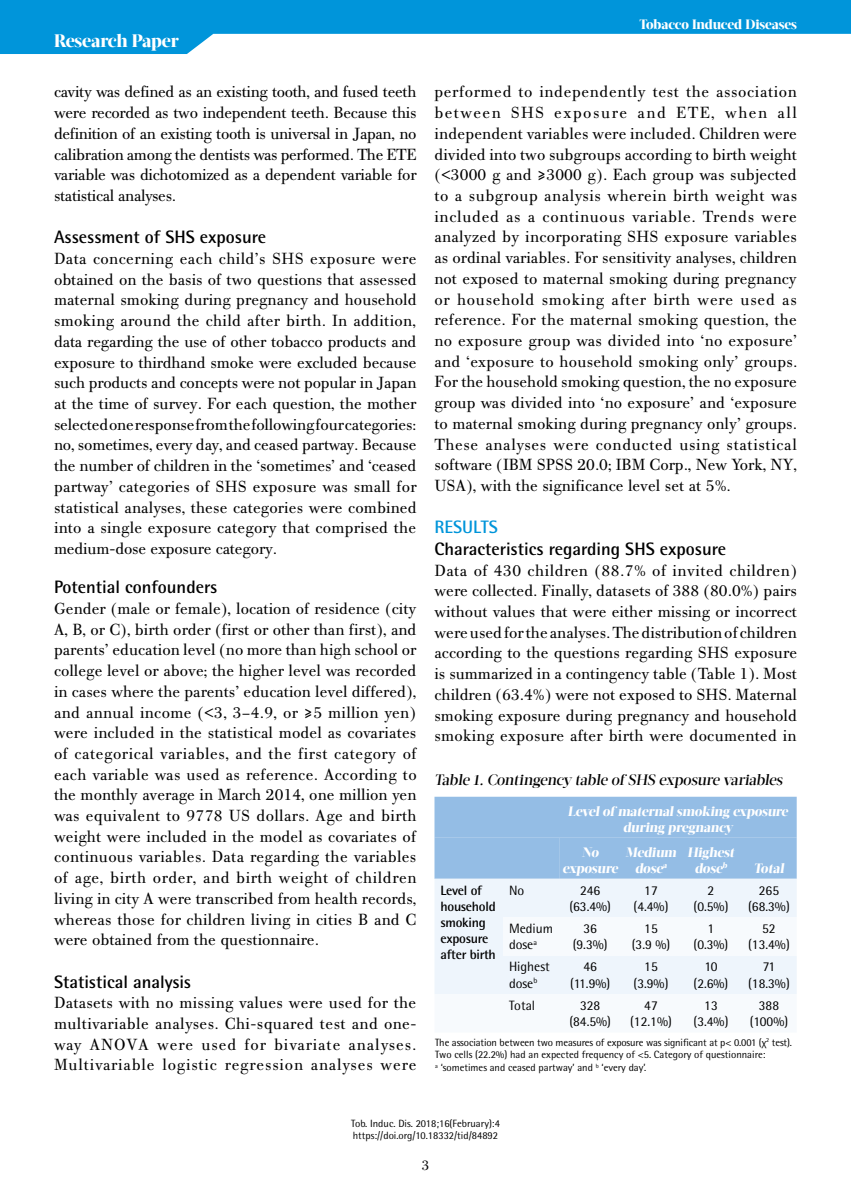
<style>
.page{position:relative;width:851px;height:1191px;background:#fff}
.page>*{position:absolute;margin:0;border:0;box-sizing:border-box;transform-origin:0 0}
.t1{font:700 18px "Rotis Semi Sans Hel";color:#000}
.t2{font:800 18px "Acta Display W04";letter-spacing:-.01em;color:#fff}
.t3{font:700 18px "Rotis Semi Sans Hel";color:#0095da}
.t4{font:17.25px/20.7px "PF Bodoni Text";color:#000;text-align:justify}
.t5{font:500 15px "Acta Display W04";color:#000}
.t6{font:15px "PF Bodoni Text";color:#000}
.t7{font:13.5px/16.2px "Rotis Semi Sans Hel";color:#000;text-align:center}
.t8{font:800 13.5px/16.2px "Acta Display W04";letter-spacing:-.01em;color:#fff;text-align:center}
.t9{font:700 13.5px/16.2px "Rotis Semi Sans Hel";letter-spacing:-.02em;color:#000}
.t10{font:10.5px/12.6px "Rotis Semi Sans Hel";color:#000}
.s1{font-family:"DIN Pro"}
</style>
<div class="page">
<svg style="left:0;top:0;width:850px;height:54px;fill:#0095da"></svg>
<div style="left:434px;top:796px;width:362px;height:82px;background:#94bde5"></div>
<div style="left:434px;top:878px;width:362px;height:39px;background:#eef5fc"></div>
<svg style="left:435px;top:917px;width:361px;height:77px;fill:#eef5fc"></svg>
<p class="t2" style="left:54px;top:30px;width:126px">Research Paper</p>
<p class="t4" style="left:54px;top:82px;width:364px">cavity was defined as an existing tooth, and fused teeth were recorded as two independent teeth. Because this definition of an existing tooth is universal in Japan, no calibration among the dentists was performed. The ETE variable was dichotomized as a dependent variable for statistical analyses.</p>
<p class="t1" style="left:54px;top:226px;width:214px">Assessment of SHS exposure</p>
<p class="t4" style="left:54px;top:248px;width:364px">Data concerning each child’s SHS exposure were obtained on the basis of two questions that assessed maternal smoking during pregnancy and household smoking around the child after birth. In addition, data regarding the use of other tobacco products and exposure to thirdhand smoke were excluded because such products and concepts were not popular in Japan at the time of survey. For each question, the mother selected one response from the following four categories: no, sometimes, every day, and ceased partway. Because the number of children in the ‘sometimes’ and ‘ceased partway’ categories of SHS exposure was small for statistical analyses, these categories were combined into a single exposure category that comprised the medium-dose exposure category.</p>
<p class="t1" style="left:54px;top:576px;width:165px">Potential confounders</p>
<p class="t4" style="left:54px;top:598px;width:364px">Gender (male or female), location of residence (city A, B, or C), birth order (first or other than first), and parents’ education level (no more than high school or college level or above; the higher level was recorded in cases where the parents’ education level differed), and annual income (&lt;3, 3–4.9, or <span class="s1">≥</span>5 million yen) were included in the statistical model as covariates of categorical variables, and the first category of each variable was used as reference. According to the monthly average in March 2014, one million yen was equivalent to 9778 US dollars. Age and birth weight were included in the model as covariates of continuous variables. Data regarding the variables of age, birth order, and birth weight of children living in city A were transcribed from health records, whereas those for children living in cities B and C were obtained from the questionnaire.</p>
<p class="t1" style="left:54px;top:970px;width:138px">Statistical analysis</p>
<p class="t4" style="left:54px;top:992px;width:364px">Datasets with no missing values were used for the multivariable analyses. Chi-squared test and one&shy;way ANOVA were used for bivariate analyses.<br>Multivariable logistic regression analyses were</p>
<p class="t8" style="left:639px;top:17px;width:159px">Tobacco Induced Diseases</p>
<p class="t4" style="left:434px;top:82px;width:364px">performed to independently test the association between SHS exposure and ETE, when all independent variables were included. Children were divided into two subgroups according to birth weight (&lt;3000 g and <span class="s1">≥</span>3000 g). Each group was subjected to a subgroup analysis wherein birth weight was included as a continuous variable. Trends were analyzed by incorporating SHS exposure variables as ordinal variables. For sensitivity analyses, children not exposed to maternal smoking during pregnancy or household smoking after birth were used as reference. For the maternal smoking question, the no exposure group was divided into ‘no exposure’ and ‘exposure to household smoking only’ groups.<br>For the household smoking question, the no exposure group was divided into ‘no exposure’ and ‘exposure to maternal smoking during pregnancy only’ groups.<br>These analyses were conducted using statistical software (IBM SPSS 20.0; IBM Corp., New York, NY, USA), with the significance level set at 5%.</p>
<p class="t3" style="left:434px;top:516px;width:65px">RESULTS</p>
<p class="t1" style="left:434px;top:538px;width:293px">Characteristics regarding SHS exposure</p>
<p class="t4" style="left:434px;top:560px;width:364px">Data of 430 children (88.7% of invited children) were collected. Finally, datasets of 388 (80.0%) pairs without values that were either missing or incorrect were used for the analyses. The distribution of children according to the questions regarding SHS exposure is summarized in a contingency table (Table 1). Most children (63.4%) were not exposed to SHS. Maternal smoking exposure during pregnancy and household smoking exposure after birth were documented in</p>
<p class="t5" style="left:434px;top:771px;width:352px">Table 1. Contingency table of SHS exposure variables</p>
<p class="t8" style="left:567px;top:803px;width:224px">Levelof maternalsmoking exposure during pregnancy</p>
<p class="t8" style="left:562px;top:844px;width:59px">No exposure</p>
<p class="t8" style="left:625px;top:844px;width:55px">Medium dose<sup>a</sup></p>
<p class="t8" style="left:687px;top:844px;width:51px">Highest dose<sup>b</sup></p>
<p class="t8" style="left:753px;top:860px;width:34px">Total</p>
<p class="t9" style="left:440px;top:881px;width:57px">Level of household smoking exposure after birth</p>
<p class="t7" style="left:509px;top:881px;width:17px">No</p>
<p class="t7" style="left:569px;top:881px;width:43px">246 (63.4%)</p>
<p class="t7" style="left:633px;top:881px;width:36px">17 (4.4%)</p>
<p class="t7" style="left:693px;top:881px;width:36px">2 (0.5%)</p>
<p class="t7" style="left:748px;top:881px;width:43px">265 (68.3%)</p>
<p class="t7" style="left:509px;top:920px;width:46px;text-align:left">Medium dose<sup>a</sup></p>
<p class="t7" style="left:572px;top:920px;width:36px">36 (9.3%)</p>
<p class="t7" style="left:631px;top:920px;width:40px">15<br>(3.9 %)</p>
<p class="t7" style="left:693px;top:920px;width:36px">1 (0.3%)</p>
<p class="t7" style="left:748px;top:920px;width:43px">52 (13.4%)</p>
<p class="t7" style="left:509px;top:958px;width:42px;text-align:left">Highest dose<sup>b</sup></p>
<p class="t7" style="left:570px;top:958px;width:42px">46 (11.9%)</p>
<p class="t7" style="left:633px;top:958px;width:36px">15 (3.9%)</p>
<p class="t7" style="left:693px;top:958px;width:36px">10 (2.6%)</p>
<p class="t7" style="left:748px;top:958px;width:43px">71 (18.3%)</p>
<p class="t7" style="left:509px;top:997px;width:28px">Total</p>
<p class="t7" style="left:569px;top:997px;width:43px">328 (84.5%)</p>
<p class="t7" style="left:630px;top:997px;width:43px">47 (12.1%)</p>
<p class="t7" style="left:693px;top:997px;width:36px">13 (3.4%)</p>
<p class="t7" style="left:749px;top:997px;width:40px">388 (100%)</p>
<p class="t10" style="left:435px;top:1036px;width:358px">The association between two measures of exposure was significant at p&lt; 0.001 (χ<sup>2</sup> test).<br>Two cells (22.2%) had an expected frequency of &lt;5. Category of questionnaire:<br><sup>a</sup> ‘sometimes and ceased partway’ and <sup>b</sup> ‘every day’.</p>
<p class="t10" style="left:351px;top:1116px;width:150px">Tob. Induc. Dis. 2018;16(February):4 https://doi.org/10.18332/tid/84892</p>
<p class="t6" style="left:421px;top:1156px;width:9px">3</p>
</div>
